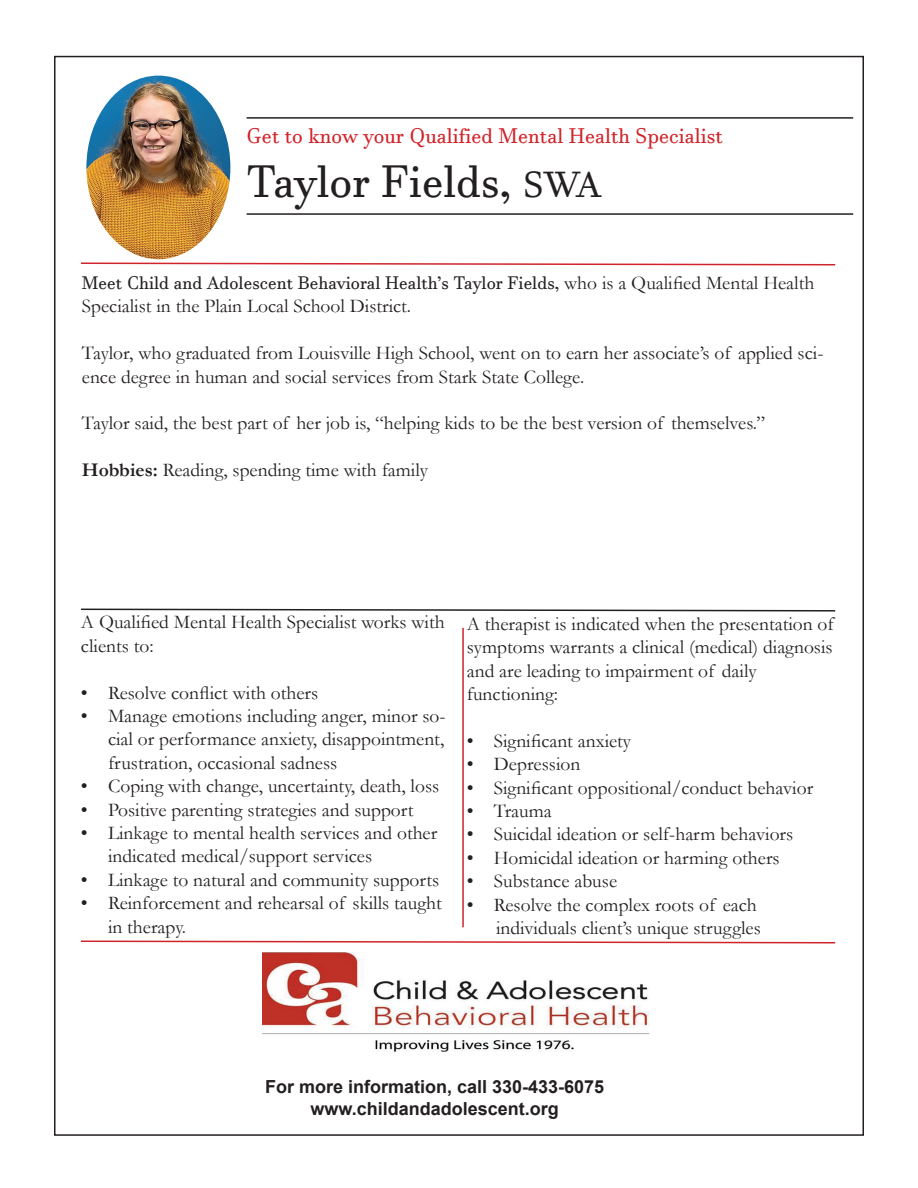
<style>
.page{position:relative;width:918px;height:1188px;background:#fff}
.page>*{position:absolute;margin:0;border:0;box-sizing:border-box;transform-origin:0 0}
.t1{font:45px "Javanese Text";color:#231f20}
.t2{font:21px "Javanese Text";color:#d1232a}
.t3{font:19.5px/23.4px "Garamond";color:#231f20}
.t4{font:18px "Javanese Text";color:#231f20}
.t5{font:700 18px/21.6px "Arial";color:#231f20;text-align:center}
.s1{font-size:36px}
.s2{font-family:"Garamond";font-size:19.5px}
.s3{font-weight:700}
</style>
<div class="page">
<img style="left:263px;top:952px;width:387px;height:99px">
<img style="left:86px;top:76px;width:144px;height:183px">
<hr style="left:247px;top:117px;width:606px;height:2px;background:#231f20">
<hr style="left:247px;top:213px;width:606px;height:2px;background:#231f20">
<svg style="left:81px;top:608px;width:755px;height:4px"></svg>
<svg style="left:81px;top:940px;width:755px;height:4px"></svg>
<svg style="left:81px;top:262px;width:755px;height:4px"></svg>
<hr style="left:462px;top:628px;width:2px;height:299px;background:#d1232a">
<p class="t2" style="left:247px;top:124px;width:478px">Get to know your Qualified Mental Health Specialist</p>
<h1 class="t1" style="left:247px;top:155px;width:356px">Taylor Fields, <span class="s1">SWA</span></h1>
<p class="t4" style="left:82px;top:272px;width:734px">Meet Child and Adolescent Behavioral Health’s Taylor Fields, <span class="s2">who is a Qualified Mental Health</span></p>
<p class="t3" style="left:82px;top:294px;width:331px">Specialist in the Plain Local School District.</p>
<p class="t3" style="left:82px;top:341px;width:743px">Taylor, who graduated from Louisville High School, went on to earn her associate’s of applied sci&shy;ence degree in human and social services from Stark State College.</p>
<p class="t3" style="left:82px;top:411px;width:685px">Taylor said, the best part of her job is, “helping kids to be the best version of themselves.”</p>
<p class="t3" style="left:82px;top:458px;width:348px"><span class="s3">Hobbies:</span> Reading, spending time with family</p>
<p class="t3" style="left:81px;top:610px;width:365px">A Qualified Mental Health Specialist works with clients to:</p>
<p class="t3" style="left:81px;top:680px;width:239px">• Resolve conflict with others</p>
<p class="t3" style="left:108px;top:704px;width:339px;text-align:justify;text-indent:-27px">• Manage emotions including anger, minor so&shy;cial or performance anxiety, disappointment, frustration, occasional sadness</p>
<p class="t3" style="left:81px;top:774px;width:360px">• Coping with change, uncertainty, death, loss</p>
<p class="t3" style="left:81px;top:797px;width:334px">• Positive parenting strategies and support</p>
<p class="t3" style="left:108px;top:821px;width:331px;text-indent:-27px">• Linkage to mental health services and other indicated medical/support services</p>
<p class="t3" style="left:81px;top:867px;width:360px">• Linkage to natural and community supports</p>
<p class="t3" style="left:108px;top:891px;width:335px;text-indent:-27px">• Reinforcement and rehearsal of skills taught in therapy.</p>
<p class="t3" style="left:467px;top:612px;width:369px">A therapist is indicated when the presentation of symptoms warrants a clinical (medical) diagnosis and are leading to impairment of daily functioning:</p>
<p class="t3" style="left:467px;top:729px;width:166px">• Significant anxiety</p>
<p class="t3" style="left:467px;top:752px;width:115px">• Depression</p>
<p class="t3" style="left:467px;top:775px;width:348px">• Significant oppositional/conduct behavior</p>
<p class="t3" style="left:467px;top:799px;width:86px">• Trauma</p>
<p class="t3" style="left:467px;top:822px;width:328px">• Suicidal ideation or self-harm behaviors</p>
<p class="t3" style="left:467px;top:846px;width:314px">• Homicidal ideation or harming others</p>
<p class="t3" style="left:467px;top:869px;width:152px">• Substance abuse</p>
<p class="t3" style="left:467px;top:892px;width:295px;text-align:right">• Resolve the complex roots of each individuals client’s unique struggles</p>
<p class="t5" style="left:265px;top:1076px;width:341px">For more information, call 330-433-6075 www.childandadolescent.org</p>
</div>
